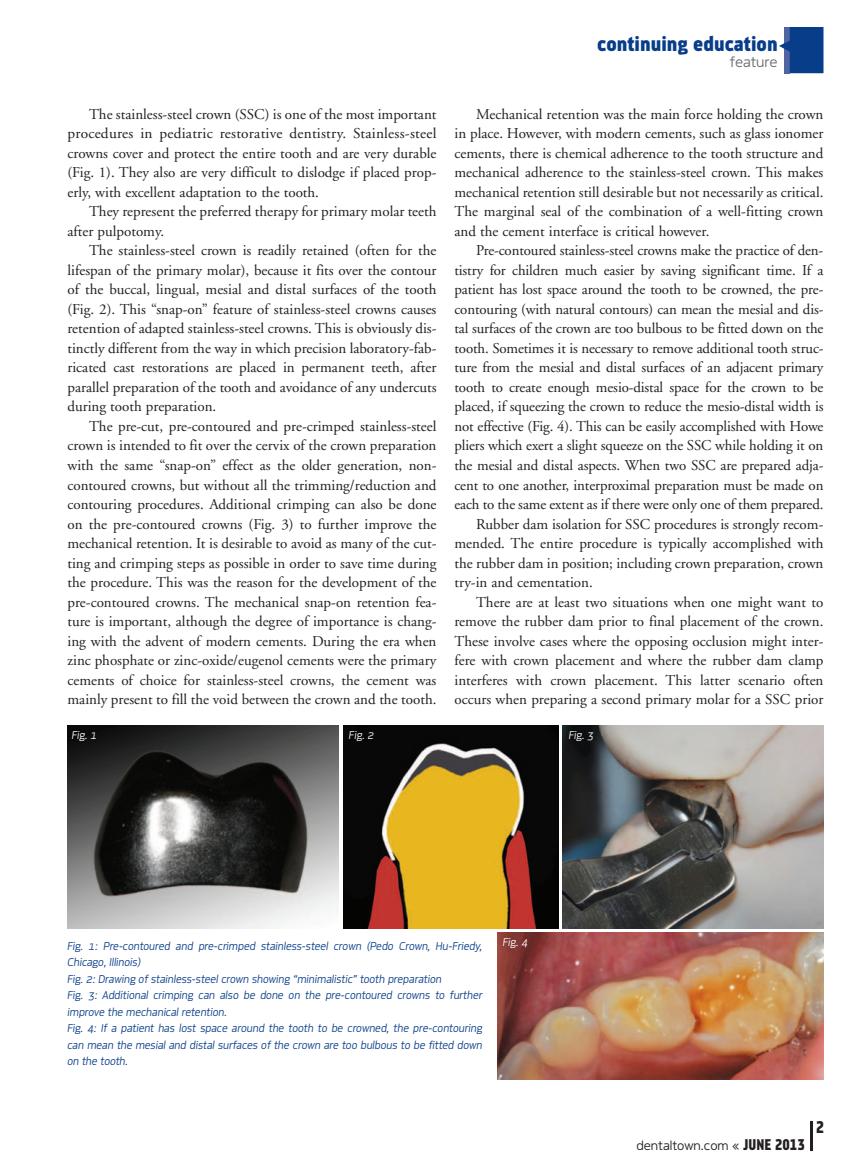
<style>
.page{position:relative;width:864px;height:1175px;background:#fff}
.page>*{position:absolute;margin:0;border:0;box-sizing:border-box;transform-origin:0 0}
.t1{font:21.75px "Metroflex Uni Hvy";color:#083e89}
.t2{font:18px "Metroflex Narrow Hvy";color:#231f20}
.t3{font:300 15.3px "Metroflex Wide";color:#6c6d70}
.t4{font:15px/19.5px "Adobe Garamond";letter-spacing:-.005em;color:#231f20;text-align:justify}
.t5{font:300 13.5px "Metroflex Wide";color:#231f20}
.t6{font:12px/16.5px "Metroflex Uni Lt Obl OSF";color:#083e89}
.t7{font:12px "Metroflex Uni Lt Obl OSF";color:#fff}
.s1{font-family:"Metroflex Narrow Hvy";font-weight:400;font-size:16.5px}
</style>
<div class="page">
<hr style="left:811px;top:1121px;width:2px;height:29px;background:#231f20">
<svg style="left:779px;top:27px;width:45px;height:46px;background:#2c5899"></svg>
<img style="left:68px;top:726px;width:271px;height:202px">
<img style="left:344px;top:726px;width:215px;height:202px">
<img style="left:563px;top:726px;width:261px;height:202px">
<img style="left:497px;top:932px;width:327px;height:147px">
<p class="t4" style="left:67px;top:106px;width:371px;text-indent:22px">The stainless-steel crown (SSC) is one of the most important procedures in pediatric restorative dentistry. Stainless-steel crowns cover and protect the entire tooth and are very durable (Fig. 1). They also are very difficult to dislodge if placed prop&shy;erly, with excellent adaptation to the tooth.</p>
<p class="t4" style="left:68px;top:203px;width:371px;text-indent:22px">They represent the preferred therapy for primary molar teeth after pulpotomy.</p>
<p class="t4" style="left:68px;top:242px;width:371px;text-indent:22px">The stainless-steel crown is readily retained (often for the lifespan of the primary molar), because it fits over the contour of the buccal, lingual, mesial and distal surfaces of the tooth (Fig. 2). This “snap-on” feature of stainless-steel crowns causes retention of adapted stainless-steel crowns. This is obviously dis&shy;tinctly different from the way in which precision laboratory-fab&shy;ricated cast restorations are placed in permanent teeth, after parallel preparation of the tooth and avoidance of any undercuts during tooth preparation.</p>
<p class="t4" style="left:68px;top:418px;width:371px;text-indent:22px">The pre-cut, pre-contoured and pre-crimped stainless-steel crown is intended to fit over the cervix of the crown preparation with the same “snap-on” effect as the older generation, non&shy;contoured crowns, but without all the trimming/reduction and contouring procedures. Additional crimping can also be done on the pre-contoured crowns (Fig. 3) to further improve the mechanical retention. It is desirable to avoid as many of the cut&shy;ting and crimping steps as possible in order to save time during the procedure. This was the reason for the development of the pre-contoured crowns. The mechanical snap-on retention fea&shy;ture is important, although the degree of importance is chang&shy;ing with the advent of modern cements. During the era when zinc phosphate or zinc-oxide/eugenol cements were the primary cements of choice for stainless-steel crowns, the cement was mainly present to fill the void between the crown and the tooth.</p>
<h1 class="t1" style="left:597px;top:36px;width:182px">continuing education</h1>
<p class="t3" style="left:730px;top:52px;width:49px">feature</p>
<p class="t4" style="left:454px;top:106px;width:371px;text-indent:22px">Mechanical retention was the main force holding the crown in place. However, with modern cements, such as glass ionomer cements, there is chemical adherence to the tooth structure and mechanical adherence to the stainless-steel crown. This makes mechanical retention still desirable but not necessarily as critical.<br>The marginal seal of the combination of a well-fitting crown and the cement interface is critical however.</p>
<p class="t4" style="left:476px;top:242px;width:349px">Pre-contoured stainless-steel crowns make the practice of den-</p>
<p class="t4" style="left:454px;top:262px;width:371px">tistry for children much easier by saving significant time. If a</p>
<p class="t4" style="left:454px;top:281px;width:370px">patient has lost space around the tooth to be crowned, the pre-</p>
<p class="t4" style="left:454px;top:301px;width:371px">contouring (with natural contours) can mean the mesial and dis-</p>
<p class="t4" style="left:454px;top:320px;width:371px">tal surfaces of the crown are too bulbous to be fitted down on the</p>
<p class="t4" style="left:454px;top:340px;width:371px">tooth. Sometimes it is necessary to remove additional tooth struc-</p>
<p class="t4" style="left:454px;top:359px;width:371px">ture from the mesial and distal surfaces of an adjacent primary</p>
<p class="t4" style="left:454px;top:379px;width:371px">tooth to create enough mesio-distal space for the crown to be</p>
<p class="t4" style="left:454px;top:398px;width:371px">placed, if squeezing the crown to reduce the mesio-distal width is</p>
<p class="t4" style="left:454px;top:418px;width:370px">not effective (Fig. 4). This can be easily accomplished with Howe</p>
<p class="t4" style="left:454px;top:437px;width:370px">pliers which exert a slight squeeze on the SSC while holding it on</p>
<p class="t4" style="left:454px;top:457px;width:371px">the mesial and distal aspects. When two SSC are prepared adja-</p>
<p class="t4" style="left:454px;top:476px;width:371px">cent to one another, interproximal preparation must be made on</p>
<p class="t4" style="left:454px;top:496px;width:371px">each to the same extent as if there were only one of them prepared.</p>
<p class="t4" style="left:476px;top:515px;width:349px">Rubber dam isolation for SSC procedures is strongly recom-</p>
<p class="t4" style="left:454px;top:535px;width:371px">mended. The entire procedure is typically accomplished with</p>
<p class="t4" style="left:454px;top:554px;width:371px">the rubber dam in position; including crown preparation, crown</p>
<p class="t4" style="left:454px;top:574px;width:140px">try-in and cementation.</p>
<p class="t4" style="left:476px;top:593px;width:349px">There are at least two situations when one might want to</p>
<p class="t4" style="left:454px;top:613px;width:371px">remove the rubber dam prior to final placement of the crown.</p>
<p class="t4" style="left:454px;top:632px;width:371px">These involve cases where the opposing occlusion might inter-</p>
<p class="t4" style="left:454px;top:652px;width:371px">fere with crown placement and where the rubber dam clamp</p>
<p class="t4" style="left:454px;top:671px;width:371px">interferes with crown placement. This latter scenario often</p>
<p class="t4" style="left:454px;top:691px;width:370px">occurs when preparing a second primary molar for a SSC prior</p>
<p class="t7" style="left:72px;top:731px;width:27px">Fig. 1</p>
<p class="t7" style="left:349px;top:730px;width:27px">Fig. 2</p>
<p class="t7" style="left:569px;top:731px;width:27px">Fig. 3</p>
<p class="t6" style="left:68px;top:938px;width:416px">Fig. 1: Pre-contoured and pre-crimped stainless-steel crown (Pedo Crown, Hu-Friedy, Chicago, Illinois)<br>Fig. 2: Drawing of stainless-steel crown showing “minimalistic” tooth preparation<br>Fig. 3: Additional crimping can also be done on the pre-contoured crowns to further improve the mechanical retention.<br>Fig. 4: If a patient has lost space around the tooth to be crowned, the pre-contouring can mean the mesial and distal surfaces of the crown are too bulbous to be fitted down on the tooth.</p>
<p class="t7" style="left:503px;top:937px;width:27px">Fig. 4</p>
<p class="t5" style="left:636px;top:1137px;width:170px">dentaltown.com « <span class="s1">JUNE 2013</span></p>
<p class="t2" style="left:816px;top:1116px;width:10px">2</p>
</div>
